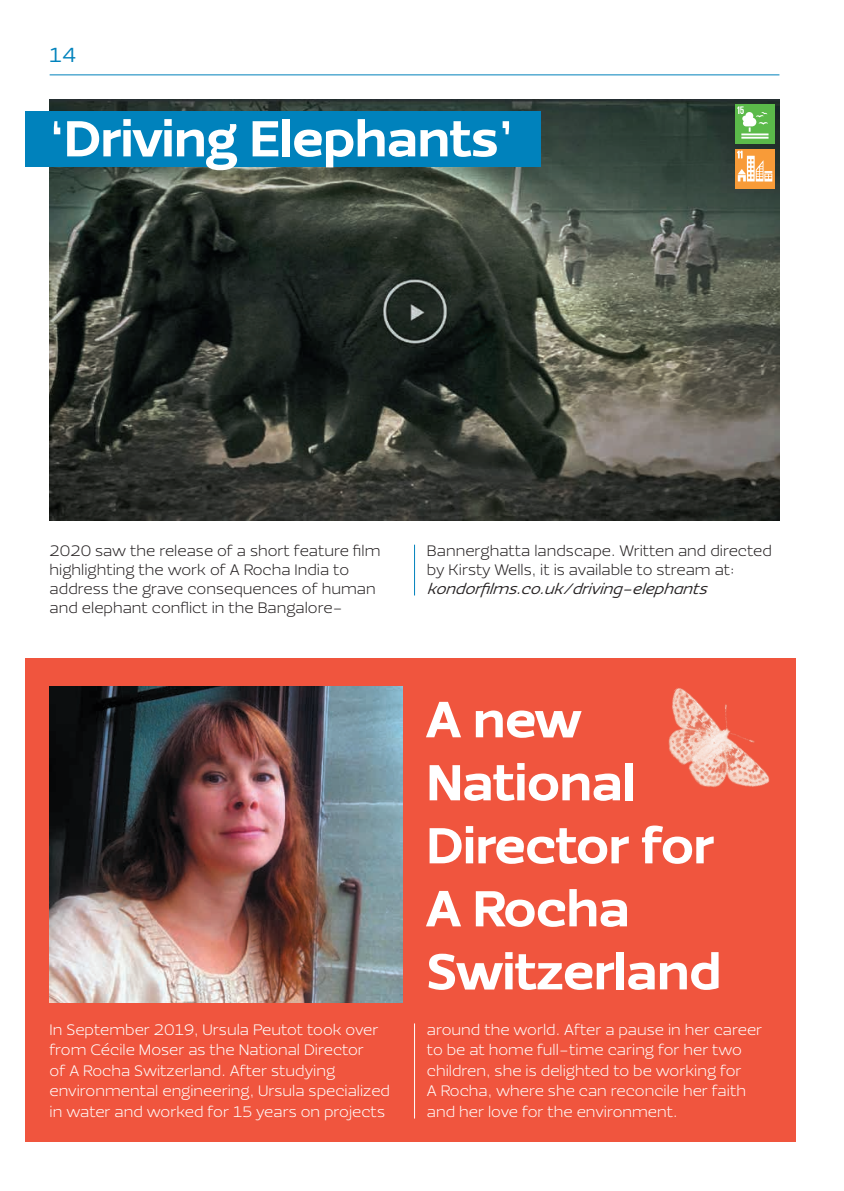
<style>
.page{position:relative;width:844px;height:1191px;background:#fff}
.page>*{position:absolute;margin:0;border:0;box-sizing:border-box;transform-origin:0 0}
.t1{font:900 52.5px/63px "Ezzo";color:#fff}
.t2{font:21px "Ezzo";color:#0082bc}
.t3{font:300 15.75px/20.5px "Ezzo";color:#fff}
.t4{font:300 15.75px/18.9px "Ezzo";color:#231f20}
.t5{font:italic 15.75px "Ezzo";color:#231f20}
</style>
<div class="page">
<div style="left:25px;top:658px;width:770px;height:483px;background:#f0553e"></div>
<img style="left:50px;top:686px;width:352px;height:317px">
<img style="left:50px;top:99px;width:729px;height:422px">
<div style="left:25px;top:112px;width:515px;height:55px;background:#0082bc"></div>
<hr style="left:414px;top:544px;width:1px;height:51px;background:#0082bc">
<hr style="left:414px;top:1023px;width:1px;height:95px;background:#fff">
<img style="left:668px;top:688px;width:102px;height:100px">
<div style="left:734px;top:149px;width:40px;height:39px;background:#f89b38"></div>
<svg style="left:737px;top:151px;width:35px;height:30px"></svg>
<div style="left:734px;top:104px;width:40px;height:40px;background:#5bba4a"></div>
<hr style="left:741px;top:133px;width:27px;height:2px;background:#fff">
<hr style="left:741px;top:137px;width:27px;height:2px;background:#fff">
<svg style="left:737px;top:106px;width:30px;height:26px"></svg>
<hr style="left:50px;top:74px;width:729px;height:1px;background:#0082bc">
<h2 class="t2" style="left:50px;top:42px;width:28px">14</h2>
<h1 class="t1" style="left:50px;top:107px;width:465px">‘Driving Elephants’</h1>
<p class="t4" style="left:50px;top:541px;width:332px">2020 saw the release of a short feature film highlighting the work of A Rocha India to address the grave consequences of human and elephant conflict in the Bangalore-</p>
<p class="t4" style="left:427px;top:541px;width:346px">Bannerghatta landscape. Written and directed by Kirsty Wells, it is available to stream at:</p>
<p class="t5" style="left:427px;top:578px;width:285px">kondorfilms.co.uk/driving-elephants</p>
<h1 class="t1" style="left:427px;top:688px;width:296px">A new<br>National<br>Director for<br>A Rocha<br>Switzerland</h1>
<p class="t3" style="left:50px;top:1019px;width:342px">In September 2019, Ursula Peutot took over from Cécile Moser as the National Director<br>of A Rocha Switzerland. After studying environmental engineering, Ursula specialized in water and worked for 15 years on projects</p>
<p class="t3" style="left:427px;top:1019px;width:336px">around the world. After a pause in her career to be at home full-time caring for her two children, she is delighted to be working for<br>A Rocha, where she can reconcile her faith and her love for the environment.</p>
</div>
